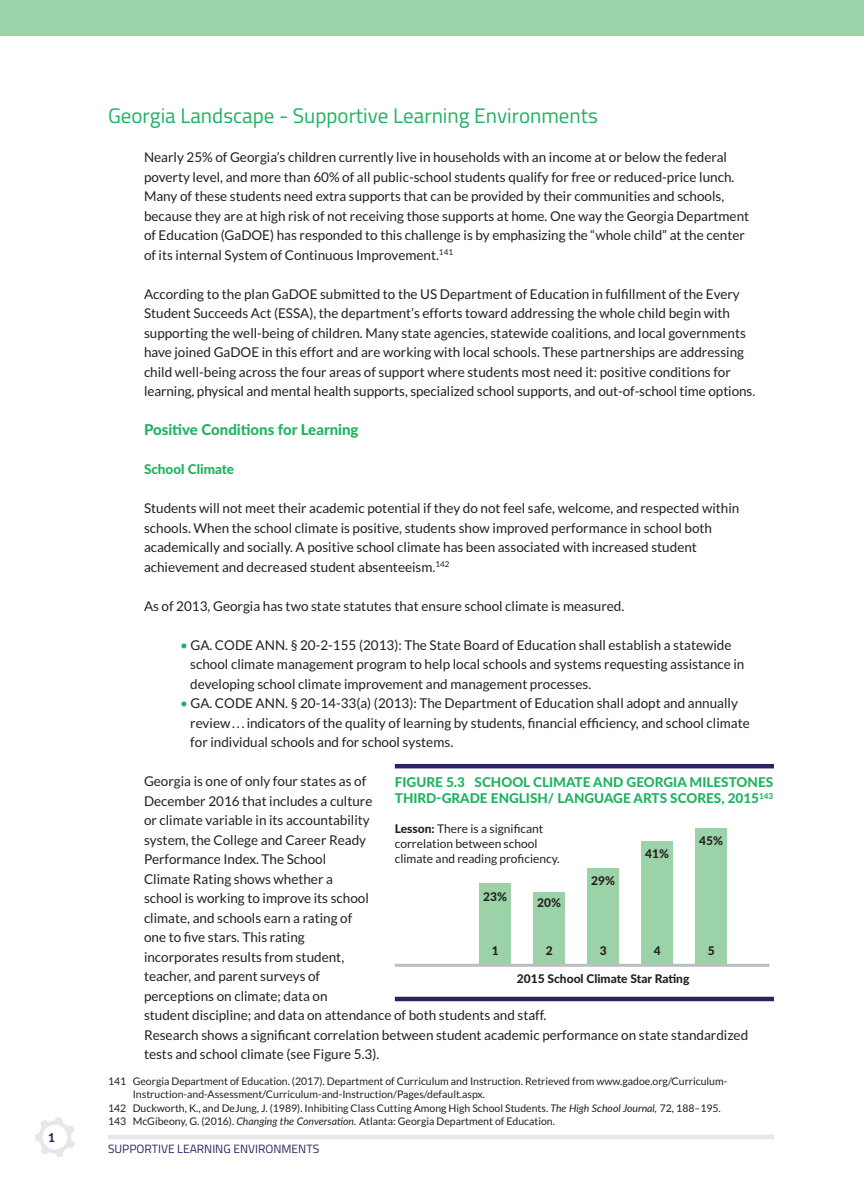
<style>
.page{position:relative;width:864px;height:1188px;background:#fff}
.page>*{position:absolute;margin:0;border:0;box-sizing:border-box;transform-origin:0 0}
.t1{font:21px "Cairo";color:#1eb261}
.t2{font:800 15px "Lato";letter-spacing:-.015em;color:#1eb261}
.t3{font:13.5px/19.5px "Lato";color:#231f20}
.t4{font:800 13.5px/16.5px "Lato";color:#1eb261}
.t5{font:12px/15px "Lato";color:#231f20}
.t6{font:800 12px "Lato";color:#231f20}
.t7{font:12px "Cairo";color:#282562}
.t8{font:800 12px "Lato";color:#282562}
.t9{font:10.5px "Lato";color:#231f20}
.s1{color:#1eb261}
.s2{font-weight:800}
.s3{font-style:italic}
</style>
<div class="page">
<div style="left:0;top:0;width:864px;height:36px;background:#9bd2a8"></div>
<svg style="left:35px;top:1117px;width:40px;height:40px"></svg>
<hr style="left:108px;top:1135px;width:666px;height:4px;background:#e6e7e9">
<div style="left:479px;top:884px;width:32px;height:80px;background:#9bd2a8"></div>
<div style="left:533px;top:892px;width:32px;height:72px;background:#9bd2a8"></div>
<div style="left:587px;top:869px;width:32px;height:95px;background:#9bd2a8"></div>
<div style="left:641px;top:841px;width:32px;height:123px;background:#9bd2a8"></div>
<div style="left:695px;top:828px;width:32px;height:136px;background:#9bd2a8"></div>
<hr style="left:395px;top:964px;width:375px;height:3px;background:#bcbdc0">
<hr style="left:395px;top:764px;width:379px;height:4px;background:#282562">
<hr style="left:395px;top:997px;width:379px;height:4px;background:#282562">
<p class="t8" style="left:48px;top:1129px;width:8px">1</p>
<h1 class="t1" style="left:108px;top:98px;width:491px">Georgia Landscape - Supportive Learning Environments</h1>
<p class="t3" style="left:144px;top:148px;width:607px">Nearly 25% of Georgia’s children currently live in households with an income at or below the federal poverty level, and more than 60% of all public-school students qualify for free or reduced-price lunch.<br>Many of these students need extra supports that can be provided by their communities and schools, because they are at high risk of not receiving those supports at home. One way the Georgia Department of Education (GaDOE) has responded to this challenge is by emphasizing the “whole child” at the center of its internal System of Continuous Improvement.<sup>141</sup></p>
<p class="t3" style="left:144px;top:284px;width:613px">According to the plan GaDOE submitted to the US Department of Education in fulfillment of the Every Student Succeeds Act (ESSA), the department’s efforts toward addressing the whole child begin with supporting the well-being of children. Many state agencies, statewide coalitions, and local governments have joined GaDOE in this effort and are working with local schools. These partnerships are addressing child well-being across the four areas of support where students most need it: positive conditions for learning, physical and mental health supports, specialized school supports, and out-of-school time options.</p>
<p class="t2" style="left:144px;top:421px;width:216px">POSITIVE CONDITIONS FOR LEARNING</p>
<p class="t4" style="left:144px;top:461px;width:92px">SCHOOL CLIMATE</p>
<p class="t3" style="left:144px;top:499px;width:597px">Students will not meet their academic potential if they do not feel safe, welcome, and respected within schools. When the school climate is positive, students show improved performance in school both academically and socially. A positive school climate has been associated with increased student achievement and decreased student absenteeism.<sup>142</sup></p>
<p class="t3" style="left:144px;top:596px;width:482px">As of 2013, Georgia has two state statutes that ensure school climate is measured.</p>
<p class="t3" style="left:190px;top:635px;width:556px;text-indent:-10px"><span class="s1">•</span> GA. CODE ANN. § 20-2-155 (2013): The State Board of Education shall establish a statewide school climate management program to help local schools and systems requesting assistance in developing school climate improvement and management processes.</p>
<p class="t3" style="left:190px;top:694px;width:561px;text-indent:-10px"><span class="s1">•</span> GA. CODE ANN. § 20-14-33(a) (2013): The Department of Education shall adopt and annually review . . . indicators of the quality of learning by students, financial efficiency, and school climate for individual schools and for school systems.</p>
<p class="t3" style="left:144px;top:772px;width:606px">Georgia is one of only four states as of<br>December 2016 that includes a culture<br>or climate variable in its accountability<br>system, the College and Career Ready<br>Performance Index. The School<br>Climate Rating shows whether a<br>school is working to improve its school<br>climate, and schools earn a rating of<br>one to five stars. This rating<br>incorporates results from student,<br>teacher, and parent surveys of<br>perceptions on climate; data on<br>student discipline; and data on attendance of both students and staff.<br>Research shows a significant correlation between student academic performance on state standardized tests and school climate (see Figure 5.3).</p>
<p class="t4" style="left:395px;top:774px;width:380px">FIGURE 5.3 SCHOOL CLIMATE AND GEORGIA MILESTONES<br>THIRD-GRADE ENGLISH/ LANGUAGE ARTS SCORES, 2015<sup>143</sup></p>
<p class="t5" style="left:395px;top:822px;width:166px"><span class="s2">LESSON:</span> There is a significant correlation between school climate and reading proficiency.</p>
<p class="t6" style="left:699px;top:834px;width:25px">45%</p>
<p class="t6" style="left:645px;top:847px;width:25px">41%</p>
<p class="t6" style="left:591px;top:873px;width:25px">29%</p>
<p class="t6" style="left:483px;top:890px;width:25px">23%</p>
<p class="t6" style="left:537px;top:896px;width:25px">20%</p>
<p class="t6" style="left:546px;top:944px;width:8px">2</p>
<p class="t6" style="left:600px;top:944px;width:8px">3</p>
<p class="t6" style="left:708px;top:944px;width:8px">5</p>
<p class="t6" style="left:492px;top:944px;width:8px">1</p>
<p class="t6" style="left:654px;top:944px;width:8px">4</p>
<p class="t6" style="left:517px;top:972px;width:174px">2015 SCHOOL CLIMATE STAR RATING</p>
<p class="t9" style="left:108px;top:1075px;width:621px">141 Georgia Department of Education. (2017). Department of Curriculum and Instruction. Retrieved from www.gadoe.org/Curriculum-</p>
<p class="t9" style="left:133px;top:1089px;width:354px">Instruction-and-Assessment/Curriculum-and-Instruction/Pages/default.aspx.</p>
<p class="t9" style="left:108px;top:1102px;width:614px">142 Duckworth, K., and DeJung, J. (1989). Inhibiting Class Cutting Among High School Students. <span class="s3">The High School Journal,</span> 72, 188–195.</p>
<p class="t9" style="left:108px;top:1116px;width:449px">143 McGibeony, G. (2016). <span class="s3">Changing the Conversation.</span> Atlanta: Georgia Department of Education.</p>
<p class="t7" style="left:108px;top:1138px;width:213px">SUPPORTIVE LEARNING ENVIRONMENTS</p>
</div>
